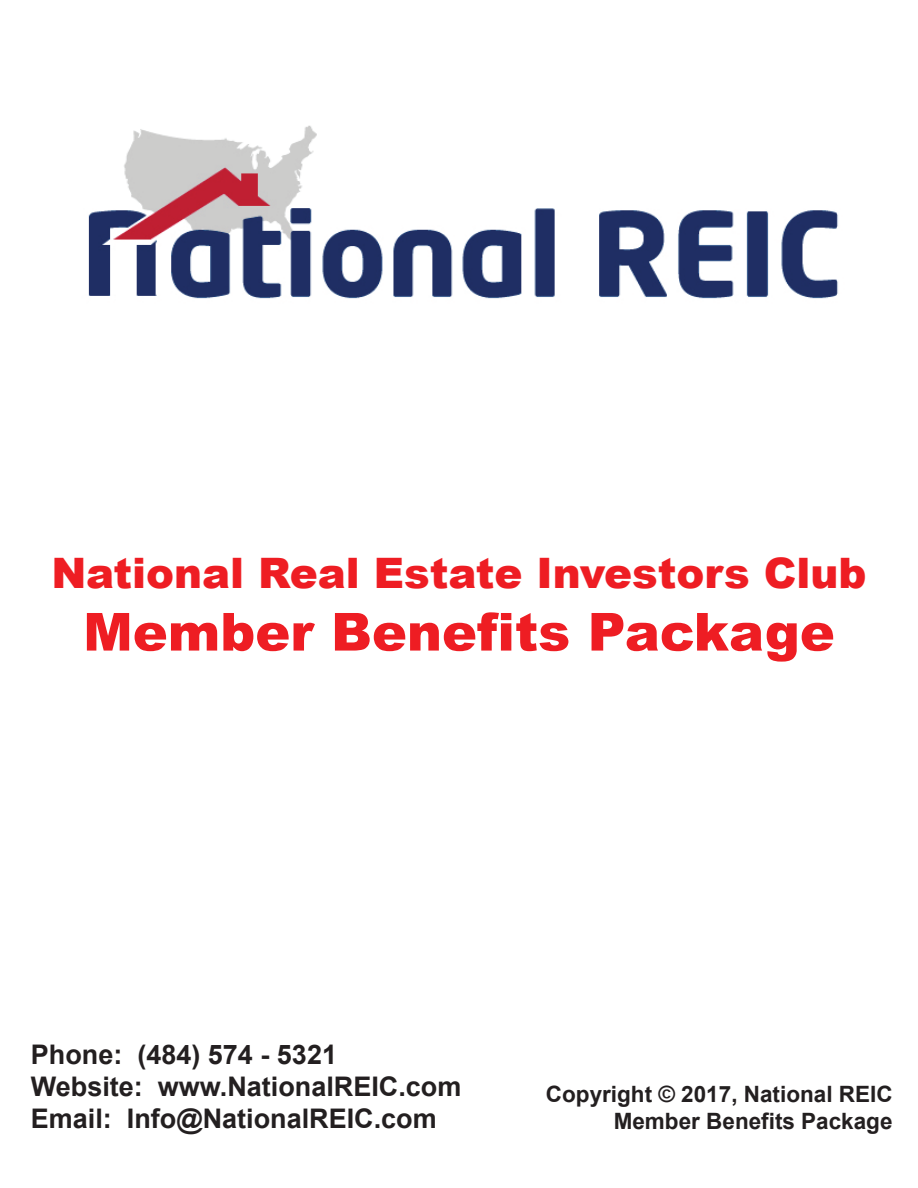
<style>
.page{position:relative;width:918px;height:1188px;background:#fff}
.page>*{position:absolute;margin:0;border:0;box-sizing:border-box;transform-origin:0 0}
.t1{font:900 52.5px "Arial";color:#ee1d23}
.t2{font:900 42px "Arial";color:#ee1d23}
.t3{font:700 27px/32.4px "Arial";color:#231f20}
.t4{font:700 22.5px/27px "Arial";color:#231f20;text-align:right}
</style>
<div class="page">
<img style="left:88px;top:125px;width:750px;height:174px">
<p class="t2" style="left:51px;top:542px;width:817px">National Real Estate Investors Club</p>
<p class="t1" style="left:83px;top:594px;width:753px">Member Benefits Package</p>
<p class="t3" style="left:31px;top:1038px;width:432px">Phone: (484) 574 - 5321<br>Website: www.NationalREIC.com<br>Email: Info@NationalREIC.com</p>
<p class="t4" style="left:546px;top:1081px;width:348px">Copyright © 2017, National REIC<br>Member Benefits Package</p>
</div>
